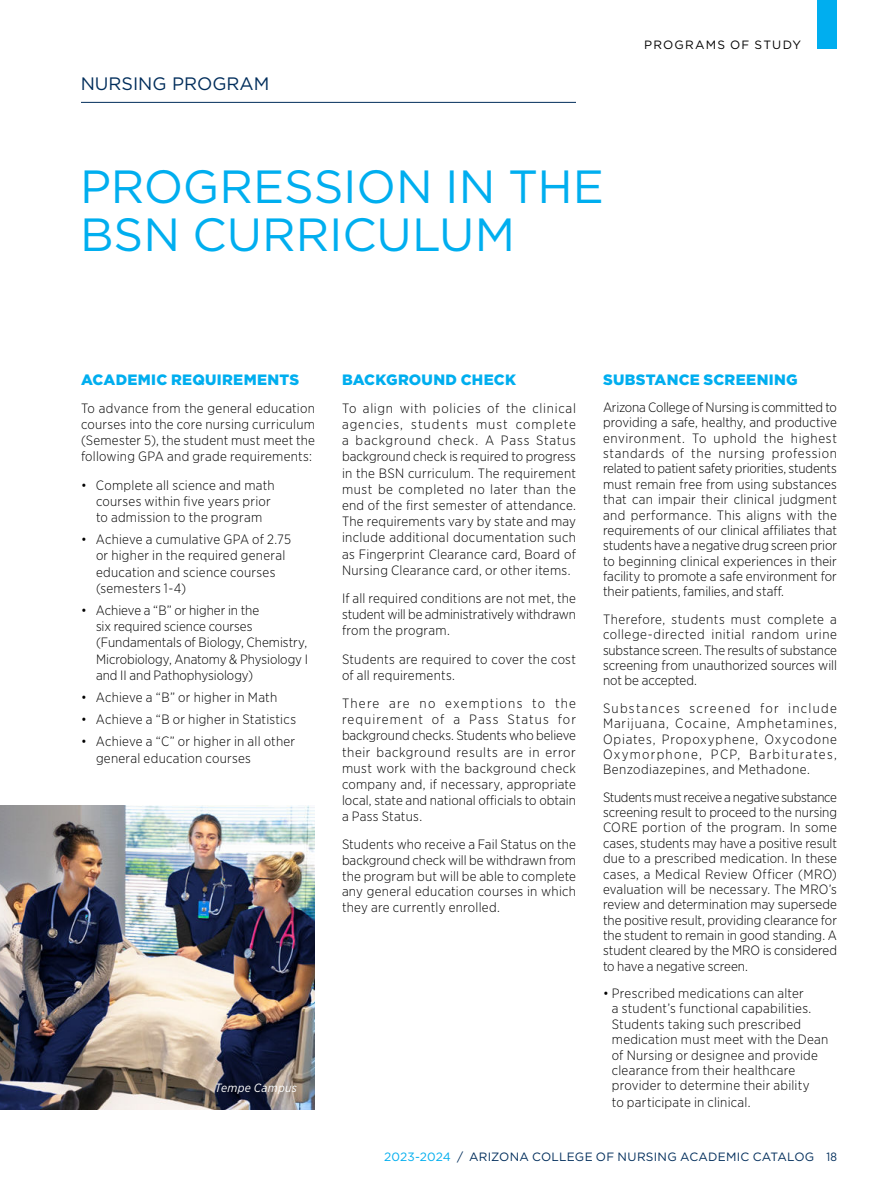
<style>
.page{position:relative;width:891px;height:1188px;background:#fff}
.page>*{position:absolute;margin:0;border:0;box-sizing:border-box;transform-origin:0 0}
.t1{font:46.5px/48.6px "Gotham";letter-spacing:-.005em;color:#00aeef}
.t2{font:18px "Gotham";color:#002d5b}
.t3{font:900 15px "Gotham";letter-spacing:.015em;color:#00aeef}
.t4{font:300 13.5px/15.5px "Gotham Narrow";letter-spacing:.01em;color:#000;text-align:justify}
.t5{font:12px "Gotham";letter-spacing:.02em;color:#002d5b}
.t6{font:12px "Gotham";letter-spacing:.095em;color:#000}
.t7{font:italic 12px "Gotham Narrow";letter-spacing:.025em;color:#fff}
.s1{color:#00aeef}
.s2{font-family:"Gotham Narrow"}
</style>
<div class="page">
<div style="left:817px;top:0;width:20px;height:49px;background:#00aeef"></div>
<hr style="left:81px;top:102px;width:495px;height:1px;background:#002d5b">
<img style="left:0;top:806px;width:315px;height:304px">
<h2 class="t2" style="left:81px;top:76px;width:190px">NURSING PROGRAM</h2>
<h1 class="t1" style="left:80px;top:164px;width:525px">PROGRESSION IN THE<br>BSN CURRICULUM</h1>
<p class="t6" style="left:644px;top:40px;width:158px">PROGRAMS OF STUDY</p>
<p class="t3" style="left:81px;top:373px;width:220px">ACADEMIC REQUIREMENTS</p>
<p class="t4" style="left:81px;top:401px;width:236px;line-height:16.2px">To advance from the general education courses into the core nursing curriculum (Semester 5), the student must meet the following GPA and grade requirements:</p>
<p class="t4" style="left:96px;top:477px;width:180px;line-height:16.2px;text-align:left;text-indent:-15px">• Complete all science and math courses within five years prior to admission to the program</p>
<p class="t4" style="left:96px;top:532px;width:197px;line-height:16.2px;text-align:left;text-indent:-15px">• Achieve a cumulative GPA of 2.75 or higher in the required general education and science courses (semesters 1-4)</p>
<p class="t4" style="left:96px;top:603px;width:213px;line-height:16.2px;text-align:left;text-indent:-15px">• Achieve a “B” or higher in the<br>six required science courses (Fundamentals of Biology, Chemistry,<br>Microbiology, Anatomy &amp; Physiology I and II and Pathophysiology)</p>
<p class="t4" style="left:81px;top:690px;width:198px">• Achieve a “B” or higher in Math</p>
<p class="t4" style="left:81px;top:712px;width:217px">• Achieve a “B or higher in Statistics</p>
<p class="t4" style="left:96px;top:734px;width:201px;line-height:16.2px;text-indent:-15px">• Achieve a “C” or higher in all other general education courses</p>
<p class="t7" style="left:215px;top:1082px;width:83px">Tempe Campus</p>
<p class="t3" style="left:342px;top:373px;width:175px">BACKGROUND CHECK</p>
<p class="t4" style="left:342px;top:401px;width:235px;line-height:16.2px">To align with policies of the clinical agencies, students must complete a background check. A Pass Status background check is required to progress in the BSN curriculum. The requirement must be completed no later than the end of the first semester of attendance.<br>The requirements vary by state and may include additional documentation such as Fingerprint Clearance card, Board of Nursing Clearance card, or other items.</p>
<p class="t4" style="left:342px;top:591px;width:236px;line-height:16.2px">If all required conditions are not met, the student will be administratively withdrawn from the program.</p>
<p class="t4" style="left:342px;top:651px;width:236px;line-height:16.2px">Students are required to cover the cost of all requirements.</p>
<p class="t4" style="left:342px;top:696px;width:236px;line-height:16.2px">There are no exemptions to the requirement of a Pass Status for background checks. Students who believe their background results are in error must work with the background check company and, if necessary, appropriate local, state and national officials to obtain a Pass Status.</p>
<p class="t4" style="left:342px;top:837px;width:236px">Students who receive a Fail Status on the background check will be withdrawn from the program but will be able to complete any general education courses in which they are currently enrolled.</p>
<p class="t3" style="left:603px;top:373px;width:196px">SUBSTANCE SCREENING</p>
<p class="t4" style="left:603px;top:400px;width:236px">Arizona College of Nursing is committed to providing a safe, healthy, and productive environment. To uphold the highest standards of the nursing profession related to patient safety priorities, students must remain free from using substances that can impair their clinical judgment and performance. This aligns with the requirements of our clinical affiliates that students have a negative drug screen prior to beginning clinical experiences in their facility to promote a safe environment for their patients, families, and staff.</p>
<p class="t4" style="left:603px;top:612px;width:236px">Therefore, students must complete a college-directed initial random urine substance screen. The results of substance screening from unauthorized sources will not be accepted.</p>
<p class="t4" style="left:603px;top:701px;width:236px">Substances screened for include Marijuana, Cocaine, Amphetamines, Opiates, Propoxyphene, Oxycodone Oxymorphone, PCP, Barbiturates, Benzodiazepines, and Methadone.</p>
<p class="t4" style="left:603px;top:790px;width:236px">Students must receive a negative substance screening result to proceed to the nursing CORE portion of the program. In some cases, students may have a positive result due to a prescribed medication. In these cases, a Medical Review Officer (MRO) evaluation will be necessary. The MRO’s review and determination may supersede the positive result, providing clearance for the student to remain in good standing. A student cleared by the MRO is considered to have a negative screen.</p>
<p class="t4" style="left:612px;top:986px;width:218px;text-align:left;text-indent:-9px">• Prescribed medications can alter<br>a student’s functional capabilities.<br>Students taking such prescribed medication must meet with the Dean of Nursing or designee and provide clearance from their healthcare provider to determine their ability<br>to participate in clinical.</p>
<p class="t5" style="left:384px;top:1151px;width:454px"><span class="s1">2023-2024</span> / ARIZONA COLLEGE OF NURSING ACADEMIC CATALOG <span class="s2">18</span></p>
</div>
